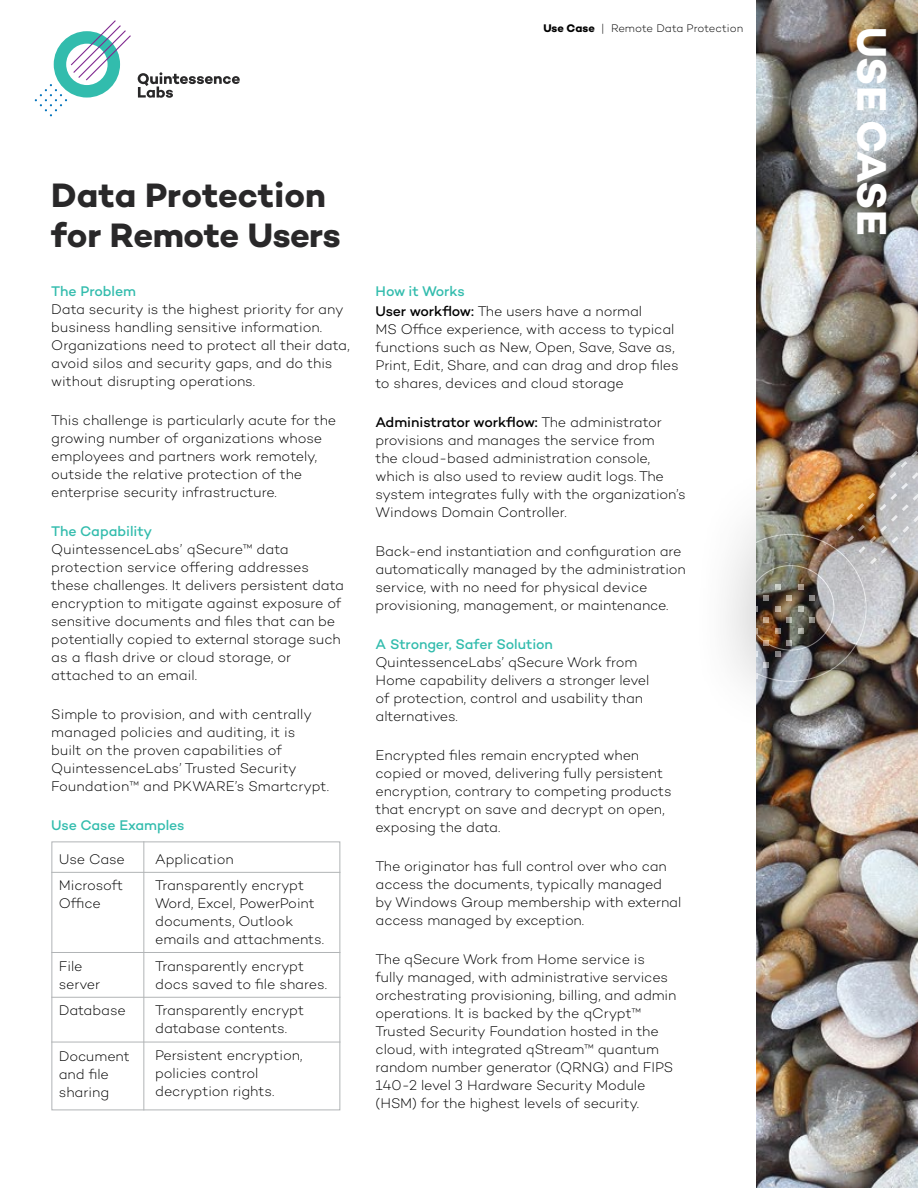
<style>
.page{position:relative;width:918px;height:1188px;background:#fff}
.page>*{position:absolute;margin:0;border:0;box-sizing:border-box;transform-origin:0 0}
.t1{font:700 42px "Campton";letter-spacing:-.01em;color:#fff}
.t2{font:700 34.5px/40px "Campton";color:#292829}
.t3{font:300 14.25px/18px "Campton";letter-spacing:-.005em;color:#000}
.t4{font:500 14.25px "Campton";letter-spacing:-.005em;color:#32bcad}
.t5{font:300 11.25px "Campton";letter-spacing:-.005em;color:#000}
.s1{font-weight:700}
.s2{font-weight:500;color:#32bcad}
.s3{font-weight:500}
</style>
<div class="page">
<svg style="left:138px;top:72px;width:102px;height:26px"></svg>
<svg style="left:35px;top:20px;width:96px;height:96px"></svg>
<img style="left:756px;top:0;width:162px;height:1188px">
<div style="left:688px;top:367px;width:230px;height:375px;background:#000;opacity:.48"></div>
<img style="left:756px;top:397px;width:162px;height:285px">
<div style="left:51px;top:842px;width:289px;height:268px;border:1px solid #b1b4b6"></div>
<hr style="left:143px;top:841px;width:1px;height:269px;background:#b1b4b6">
<hr style="left:51px;top:872px;width:289px;height:1px;background:#b1b4b6">
<hr style="left:51px;top:952px;width:289px;height:1px;background:#b1b4b6">
<hr style="left:51px;top:997px;width:289px;height:1px;background:#b1b4b6">
<hr style="left:51px;top:1042px;width:289px;height:1px;background:#b1b4b6">
<p class="t5" style="left:543px;top:21px;width:201px"><span class="s1">Use Case</span> | Remote Data Protection</p>
<h2 class="t2" style="left:51px;top:175px;width:291px">Data Protection for Remote Users</h2>
<p class="t4" style="left:51px;top:282px;width:86px">The Problem</p>
<p class="t3" style="left:51px;top:300px;width:300px">Data security is the highest priority for any business handling sensitive information.<br>Organizations need to protect all their data, avoid silos and security gaps, and do this without disrupting operations.</p>
<p class="t3" style="left:51px;top:411px;width:287px">This challenge is particularly acute for the growing number of organizations whose employees and partners work remotely, outside the relative protection of the enterprise security infrastructure.</p>
<p class="t4" style="left:51px;top:522px;width:102px">The Capability</p>
<p class="t3" style="left:51px;top:540px;width:294px">QuintessenceLabs’ qSecure™ data protection service offering addresses these challenges. It delivers persistent data encryption to mitigate against exposure of sensitive documents and files that can be potentially copied to external storage such as a flash drive or cloud storage, or attached to an email.</p>
<p class="t3" style="left:51px;top:705px;width:279px">Simple to provision, and with centrally managed policies and auditing, it is built on the proven capabilities of QuintessenceLabs’ Trusted Security Foundation™ and PKWARE’s Smartcrypt.</p>
<p class="t4" style="left:51px;top:816px;width:135px">Use Case Examples</p>
<p class="t3" style="left:59px;top:845px;width:68px;line-height:26.5px">Use Case<br>Microsoft</p>
<p class="t3" style="left:59px;top:894px;width:44px">Office</p>
<p class="t3" style="left:59px;top:957px;width:43px">File server</p>
<p class="t3" style="left:59px;top:1001px;width:69px">Database</p>
<p class="t3" style="left:59px;top:1047px;width:73px">Document and file sharing</p>
<p class="t3" style="left:155px;top:845px;width:150px;line-height:26.5px">Application<br>Transparently encrypt</p>
<p class="t3" style="left:155px;top:894px;width:171px">Word, Excel, PowerPoint documents, Outlook emails and attachments.</p>
<p class="t3" style="left:155px;top:957px;width:173px">Transparently encrypt docs saved to file shares.</p>
<p class="t3" style="left:155px;top:1001px;width:150px">Transparently encrypt database contents.</p>
<p class="t3" style="left:155px;top:1046px;width:149px">Persistent encryption, policies control decryption rights.</p>
<p class="t3" style="left:376px;top:281px;width:268px;line-height:19.5px"><span class="s2">How it Works<br></span><span class="s3">User workflow:</span> The users have a normal</p>
<p class="t3" style="left:376px;top:320px;width:305px">MS Office experience, with access to typical functions such as New, Open, Save, Save as, Print, Edit, Share, and can drag and drop files to shares, devices and cloud storage</p>
<p class="t3" style="left:376px;top:413px;width:312px"><span class="s3">Administrator workflow:</span> The administrator provisions and manages the service from<br>the cloud-based administration console, which is also used to review audit logs. The system integrates fully with the organization’s Windows Domain Controller.</p>
<p class="t3" style="left:376px;top:542px;width:312px">Back-end instantiation and configuration are automatically managed by the administration service, with no need for physical device provisioning, management, or maintenance.</p>
<p class="t4" style="left:376px;top:635px;width:179px">A Stronger, Safer Solution</p>
<p class="t3" style="left:376px;top:652px;width:275px">QuintessenceLabs’ qSecure Work from Home capability delivers a stronger level of protection, control and usability than alternatives.</p>
<p class="t3" style="left:376px;top:745px;width:298px">Encrypted files remain encrypted when copied or moved, delivering fully persistent encryption, contrary to competing products that encrypt on save and decrypt on open, exposing the data.</p>
<p class="t3" style="left:376px;top:856px;width:307px">The originator has full control over who can access the documents, typically managed by Windows Group membership with external access managed by exception.</p>
<p class="t3" style="left:376px;top:949px;width:302px">The qSecure Work from Home service is fully managed, with administrative services orchestrating provisioning, billing, and admin operations. It is backed by the qCrypt™ Trusted Security Foundation hosted in the cloud, with integrated qStream™ quantum random number generator (QRNG) and FIPS 140-2 level 3 Hardware Security Module (HSM) for the highest levels of security.</p>
<h1 class="t1" style="left:899px;top:27px;width:210px;rotate:90deg">USE CASE</h1>
</div>
